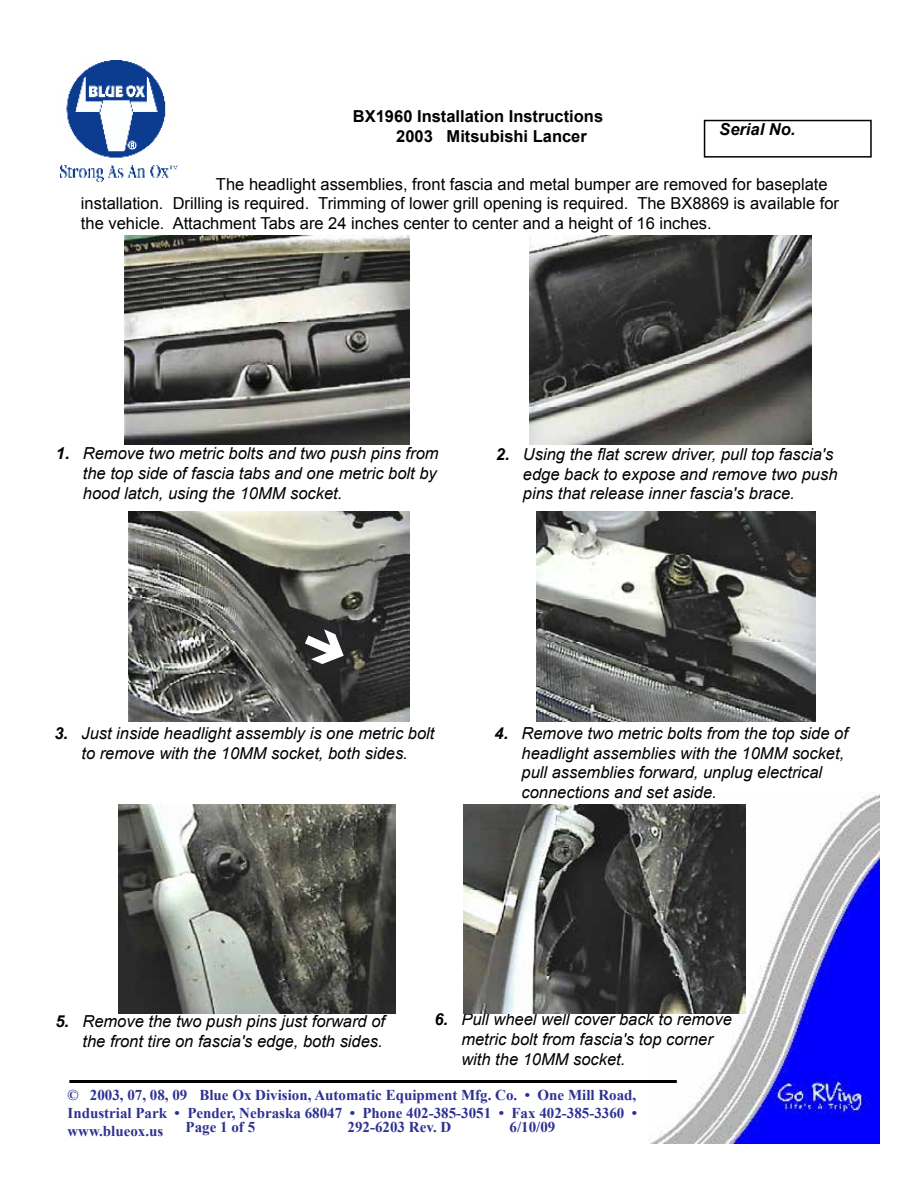
<style>
.page{position:relative;width:918px;height:1188px;background:#fff}
.page>*{position:absolute;margin:0;border:0;box-sizing:border-box;transform-origin:0 0}
.t1{font:italic 16.5px/19.8px "Arial";color:#000}
.t2{font:16.5px/19.8px "Arial";color:#000}
.t3{font:700 16.5px/19.8px "Arial";color:#000}
.t4{font:italic 700 16.5px "Arial";color:#000}
.t5{font:700 15px/18px "Times New Roman";color:#2e3192;text-align:justify}
.s1{font-weight:700}
</style>
<div class="page">
<img style="left:61px;top:60px;width:116px;height:122px">
<img style="left:649px;top:794px;width:230px;height:350px">
<hr style="left:69px;top:1080px;width:608px;height:3px;background:#000">
<div style="left:704px;top:120px;width:168px;height:38px;border:2px solid #000"></div>
<img style="left:125px;top:236px;width:284px;height:209px">
<img style="left:530px;top:236px;width:281px;height:209px">
<img style="left:128px;top:512px;width:282px;height:209px">
<img style="left:537px;top:512px;width:278px;height:209px">
<img style="left:118px;top:805px;width:278px;height:209px">
<img style="left:464px;top:805px;width:282px;height:209px">
<div style="left:302px;top:626px;width:42px;height:41px;background:#262627"></div>
<p class="t3" style="left:396px;top:107px;width:209px;text-indent:-43px">BX1960 Installation Instructions<br>2003 Mitsubishi Lancer</p>
<p class="t4" style="left:719px;top:118px;width:78px">Serial No.</p>
<p class="t2" style="left:81px;top:174px;width:760px;text-indent:135px">The headlight assemblies, front fascia and metal bumper are removed for baseplate installation. Drilling is required. Trimming of lower grill opening is required. The BX8869 is available for the vehicle. Attachment Tabs are 24 inches center to center and a height of 16 inches.</p>
<p class="t1" style="left:83px;top:444px;width:357px;text-align:justify;text-indent:-27px"><span class="s1">1.</span> Remove two metric bolts and two push pins from the top side of fascia tabs and one metric bolt by hood latch, using the 10MM socket.</p>
<p class="t1" style="left:523px;top:444px;width:316px;text-indent:-27px"><span class="s1">2.</span> Using the flat screw driver, pull top fascia's edge back to expose and remove two push pins that release inner fascia's brace.</p>
<p class="t1" style="left:54px;top:723px;width:382px;text-align:center"><span class="s1">3.</span> Just inside headlight assembly is one metric bolt to remove with the 10MM socket, both sides.</p>
<p class="t1" style="left:522px;top:723px;width:328px;text-indent:-27px"><span class="s1">4.</span> Remove two metric bolts from the top side of headlight assemblies with the 10MM socket, pull assemblies forward, unplug electrical connections and set aside.</p>
<p class="t1" style="left:55px;top:1012px;width:331px;text-align:right"><span class="s1">5.</span> Remove the two push pins just forward of the front tire on fascia's edge, both sides.</p>
<p class="t1" style="left:461px;top:1010px;width:272px;text-indent:-27px"><span class="s1">6.</span> Pull wheel well cover back to remove metric bolt from fascia's top corner with the 10MM socket.</p>
<p class="t5" style="left:68px;top:1085px;width:571px">© 2003, 07, 08, 09 Blue Ox Division, Automatic Equipment Mfg. Co. • One Mill Road, Industrial Park • Pender, Nebraska 68047 • Phone 402-385-3051 • Fax 402-385-3360 • www.blueox.us</p>
<p class="t5" style="left:186px;top:1118px;width:71px">Page 1 of 5</p>
<p class="t5" style="left:348px;top:1118px;width:105px">292-6203 Rev. D</p>
<p class="t5" style="left:510px;top:1118px;width:47px">6/10/09</p>
</div>
